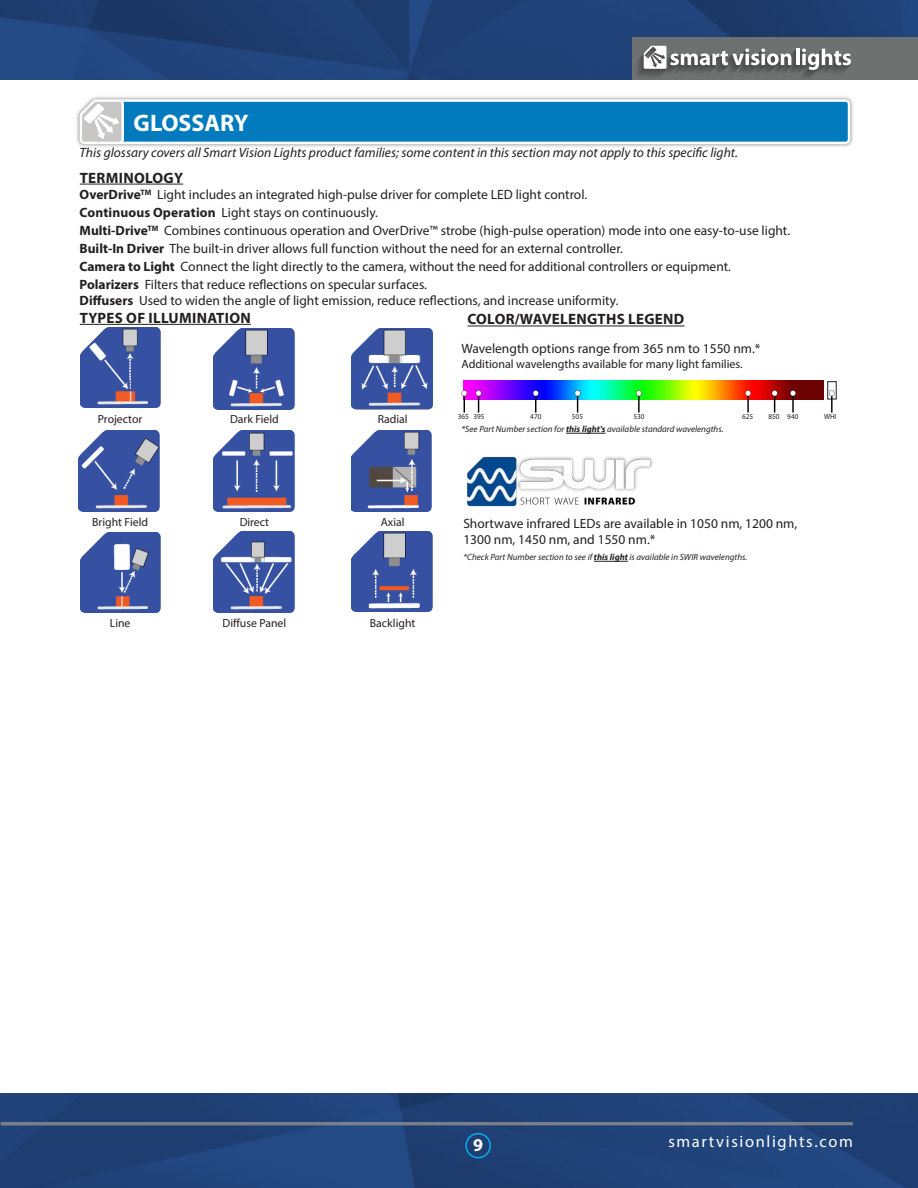
<style>
.page{position:relative;width:918px;height:1188px;background:#fff}
.page>*{position:absolute;margin:0;border:0;box-sizing:border-box;transform-origin:0 0}
.t1{font:700 24px "Myriad Pro";color:#fff}
.t2{font:700 18px "Myriad Pro";color:#fff}
.t3{font:16.5px "Myriad Pro";letter-spacing:.1em;color:#fff}
.t4{font:700 15px "Myriad Pro";letter-spacing:.02em;color:#231f20}
.t5{font:13.5px/16.2px "Myriad Pro";color:#231f20}
.t6{font:italic 13.5px "Myriad Pro";color:#231f20}
.t7{font:12px "Myriad Pro";color:#231f20}
.t8{font:11.7px "Myriad Pro";color:#231f20}
.t9{font:italic 9px "Myriad Pro";color:#231f20}
.t10{font:7.5px "Myriad Pro";color:#231f20;scale:.96 1}
.s1{font-weight:700}
</style>
<div class="page">
<img style="left:0;top:0;width:918px;height:79px">
<div style="left:633px;top:37px;width:285px;height:42px;background:#6d716f"></div>
<svg style="left:638px;top:46px;width:213px;height:31px"></svg>
<img style="left:0;top:1094px;width:918px;height:94px">
<hr style="left:1px;top:1122px;width:852px;height:3px;background:#90908f">
<div style="left:465px;top:1133px;width:26px;height:25px;border:2px solid #00aeef;border-radius:50%"></div>
<hr style="left:80px;top:184px;width:103px;height:1px;background:#231f20">
<div style="left:75px;top:95px;width:779px;height:53px;background:#231f20;opacity:.5"></div>
<svg style="left:80px;top:99px;width:770px;height:45px"></svg>
<img style="left:80px;top:328px;width:80px;height:80px">
<img style="left:80px;top:533px;width:80px;height:80px">
<img style="left:352px;top:328px;width:80px;height:82px">
<img style="left:213px;top:329px;width:81px;height:80px">
<img style="left:352px;top:431px;width:80px;height:80px">
<img style="left:214px;top:532px;width:80px;height:80px">
<img style="left:352px;top:531px;width:81px;height:81px">
<img style="left:78px;top:431px;width:81px;height:80px">
<img style="left:214px;top:431px;width:81px;height:80px">
<hr style="left:80px;top:324px;width:171px;height:1px;background:#231f20">
<hr style="left:468px;top:326px;width:217px;height:1px;background:#231f20">
<hr style="left:566px;top:433px;width:40px;height:1px;background:#231f20">
<img style="left:464px;top:380px;width:360px;height:20px">
<svg style="left:461px;top:390px;width:6px;height:23px"></svg>
<svg style="left:476px;top:390px;width:5px;height:23px"></svg>
<svg style="left:533px;top:390px;width:6px;height:23px"></svg>
<svg style="left:575px;top:390px;width:5px;height:23px"></svg>
<svg style="left:636px;top:390px;width:6px;height:23px"></svg>
<svg style="left:745px;top:390px;width:6px;height:23px"></svg>
<svg style="left:772px;top:390px;width:6px;height:23px"></svg>
<svg style="left:790px;top:390px;width:6px;height:23px"></svg>
<svg style="left:829px;top:390px;width:6px;height:23px"></svg>
<img style="left:467px;top:456px;width:186px;height:51px">
<hr style="left:594px;top:561px;width:34px;height:1px;background:#231f20">
<p class="t1" style="left:134px;top:107px;width:116px">GLOSSARY</p>
<p class="t6" style="left:80px;top:144px;width:660px">This glossary covers all Smart Vision Lights product families; some content in this section may not apply to this specific light.</p>
<p class="t4" style="left:80px;top:168px;width:105px">TERMINOLOGY</p>
<p class="t5" style="left:80px;top:186px;width:509px"><span class="s1">OverDrive</span><sup>TM</sup> Light includes an integrated high-pulse driver for complete LED light control.</p>
<p class="t5" style="left:80px;top:204px;width:300px"><span class="s1">Continuous Operation</span> Light stays on continuously.</p>
<p class="t5" style="left:80px;top:222px;width:712px"><span class="s1">Multi-Drive</span><sup>TM</sup> Combines continuous operation and OverDrive™ strobe (high-pulse operation) mode into one easy-to-use light.</p>
<p class="t5" style="left:80px;top:240px;width:545px"><span class="s1">Built-In Driver</span> The built-in driver allows full function without the need for an external controller.</p>
<p class="t5" style="left:80px;top:258px;width:653px"><span class="s1">Camera to Light</span> Connect the light directly to the camera, without the need for additional controllers or equipment.</p>
<p class="t5" style="left:80px;top:276px;width:349px"><span class="s1">Polarizers</span> Filters that reduce reflections on specular surfaces.</p>
<p class="t5" style="left:80px;top:292px;width:540px"><span class="s1">Diffusers</span> Used to widen the angle of light emission, reduce reflections, and increase uniformity.</p>
<p class="t4" style="left:80px;top:308px;width:172px">TYPES OF ILLUMINATION</p>
<p class="t4" style="left:468px;top:310px;width:218px">COLOR/WAVELENGTHS LEGEND</p>
<p class="t5" style="left:462px;top:340px;width:301px">Wavelength options range from 365 nm to 1550 nm.*</p>
<p class="t7" style="left:462px;top:356px;width:283px">Additional wavelengths available for many light families.</p>
<p class="t8" style="left:98px;top:412px;width:46px">Projector</p>
<p class="t8" style="left:230px;top:412px;width:50px">Dark Field</p>
<p class="t8" style="left:378px;top:412px;width:31px">Radial</p>
<p class="t8" style="left:92px;top:515px;width:57px">Bright Field</p>
<p class="t8" style="left:240px;top:515px;width:31px">Direct</p>
<p class="t8" style="left:381px;top:515px;width:25px">Axial</p>
<p class="t8" style="left:110px;top:616px;width:22px">Line</p>
<p class="t8" style="left:223px;top:616px;width:65px">Diffuse Panel</p>
<p class="t8" style="left:370px;top:616px;width:47px">Backlight</p>
<p class="t10" style="left:458px;top:412px;width:29px">365 395</p>
<p class="t10" style="left:530px;top:412px;width:13px">470</p>
<p class="t10" style="left:572px;top:412px;width:13px">505</p>
<p class="t10" style="left:633px;top:412px;width:13px">530</p>
<p class="t10" style="left:742px;top:412px;width:13px">625</p>
<p class="t10" style="left:769px;top:412px;width:33px">850 940</p>
<p class="t10" style="left:824px;top:412px;width:15px">WHI</p>
<p class="t9" style="left:462px;top:424px;width:264px">*See Part Number section for <span class="s1">this light's</span> available standard wavelengths.</p>
<p class="t5" style="left:463px;top:515px;width:336px">Shortwave infrared LEDs are available in 1050 nm, 1200 nm,<br>1300 nm, 1450 nm, and 1550 nm.*</p>
<p class="t9" style="left:463px;top:552px;width:286px">*Check Part Number section to see if <span class="s1">this light</span> is available in SWIR wavelengths.</p>
<p class="t2" style="left:473px;top:1133px;width:11px">9</p>
<p class="t3" style="left:668px;top:1131px;width:186px">smartvisionlights.com</p>
</div>
